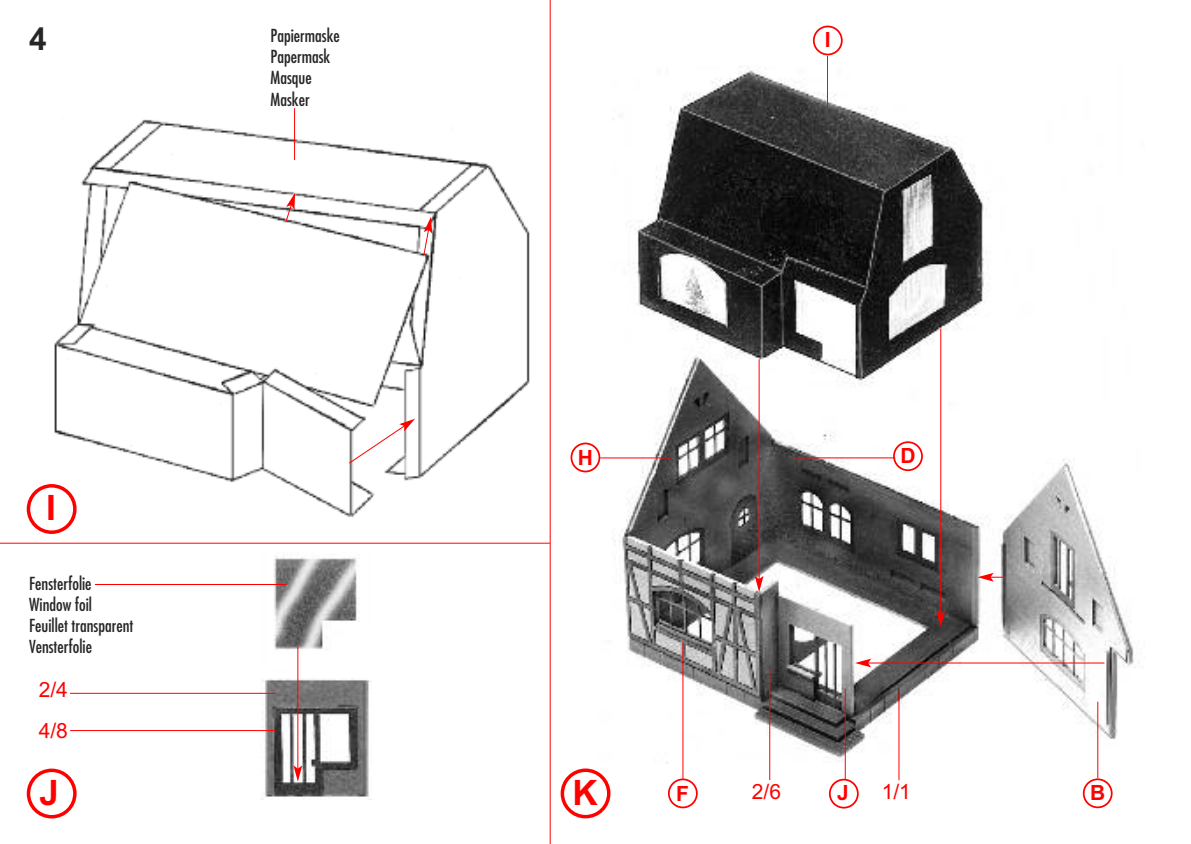
<style>
.page{position:relative;width:1191px;height:844px;background:#fff}
.page>*{position:absolute;margin:0;border:0;box-sizing:border-box;transform-origin:0 0}
.t1{font:700 35px "Arial";color:#f00}
.t2{font:700 31.5px "Arial";color:#272627}
.t3{font:21px/40.6px "Arial";color:#f00}
.t4{font:700 21px "Arial";color:#f00}
.t5{font:condensed 17.5px/21px "Futura Std";color:#272627}
</style>
<div class="page">
<hr style="left:550px;top:0;width:1px;height:843px;background:#f00">
<hr style="left:0;top:542px;width:550px;height:1px;background:#f00">
<img style="left:260px;top:556px;width:111px;height:243px">
<img style="left:600px;top:66px;width:543px;height:697px">
<img style="left:54px;top:116px;width:476px;height:401px">
<svg style="left:27px;top:484px;width:50px;height:50px"></svg>
<svg style="left:27px;top:768px;width:50px;height:50px"></svg>
<svg style="left:560px;top:768px;width:50px;height:50px"></svg>
<svg style="left:1082px;top:778px;width:30px;height:30px"></svg>
<svg style="left:893px;top:441px;width:30px;height:30px"></svg>
<svg style="left:668px;top:778px;width:29px;height:30px"></svg>
<svg style="left:570px;top:442px;width:30px;height:30px"></svg>
<svg style="left:813px;top:26px;width:29px;height:29px"></svg>
<svg style="left:829px;top:778px;width:29px;height:30px"></svg>
<hr style="left:70px;top:692px;width:206px;height:1px;background:#f00">
<hr style="left:682px;top:642px;width:1px;height:137px;background:#f00">
<hr style="left:769px;top:666px;width:1px;height:113px;background:#f00">
<hr style="left:845px;top:688px;width:1px;height:90px;background:#f00">
<hr style="left:898px;top:690px;width:1px;height:90px;background:#f00">
<hr style="left:794px;top:457px;width:101px;height:1px;background:#f00">
<hr style="left:600px;top:457px;width:71px;height:1px;background:#f00">
<hr style="left:827px;top:56px;width:1px;height:66px;background:#f00">
<hr style="left:1097px;top:701px;width:1px;height:77px;background:#f00">
<hr style="left:294px;top:108px;width:1px;height:52px;background:#f00">
<hr style="left:70px;top:730px;width:206px;height:1px;background:#f00">
<hr style="left:297px;top:646px;width:1px;height:122px;background:#f00">
<svg style="left:293px;top:765px;width:9px;height:16px"></svg>
<hr style="left:758px;top:359px;width:1px;height:220px;background:#f00">
<svg style="left:754px;top:575px;width:9px;height:17px"></svg>
<hr style="left:940px;top:328px;width:1px;height:285px;background:#f00">
<svg style="left:936px;top:610px;width:9px;height:16px"></svg>
<hr style="left:868px;top:662px;width:236px;height:1px;background:#f00">
<svg style="left:855px;top:658px;width:16px;height:9px"></svg>
<svg style="left:977px;top:572px;width:28px;height:9px"></svg>
<svg style="left:348px;top:418px;width:67px;height:46px"></svg>
<svg style="left:423px;top:217px;width:9px;height:39px"></svg>
<svg style="left:285px;top:193px;width:10px;height:29px"></svg>
<hr style="left:95px;top:584px;width:191px;height:1px;background:#f00">
<h2 class="t2" style="left:29px;top:20px;width:19px">4</h2>
<p class="t5" style="left:270px;top:26px;width:71px">Papiermaske<br>Papermask<br>Masque<br>Masker</p>
<p class="t4" style="left:825px;top:28px;width:7px">I</p>
<h1 class="t1" style="left:46px;top:487px;width:11px">I</h1>
<p class="t5" style="left:29px;top:573px;width:106px">Fensterfolie<br>Window foil<br>Feuillet transparent<br>Vensterfolie</p>
<p class="t3" style="left:39px;top:669px;width:31px">2/4<br>4/8</p>
<p class="t4" style="left:578px;top:445px;width:17px">H</p>
<h1 class="t1" style="left:40px;top:772px;width:21px">J</h1>
<h1 class="t1" style="left:572px;top:772px;width:27px">K</h1>
<p class="t4" style="left:900px;top:443px;width:17px">D</p>
<p class="t4" style="left:676px;top:781px;width:14px">F</p>
<p class="t3" style="left:752px;top:771px;width:31px">2/6</p>
<p class="t3" style="left:881px;top:771px;width:31px">1/1</p>
<p class="t4" style="left:1090px;top:780px;width:17px">B</p>
<p class="t4" style="left:837px;top:780px;width:13px">J</p>
</div>
